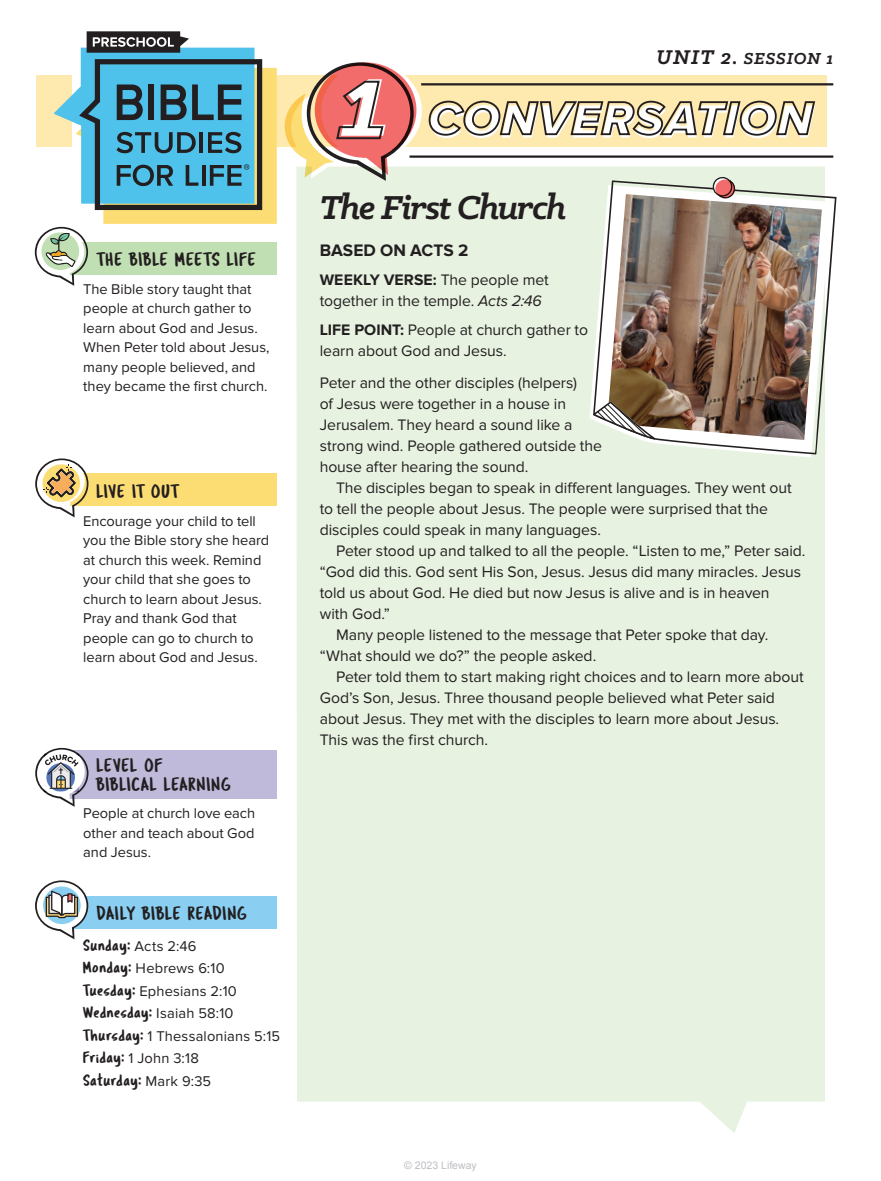
<style>
.page{position:relative;width:881px;height:1181px;background:#fff}
.page>*{position:absolute;margin:0;border:0;box-sizing:border-box;transform-origin:0 0}
.t1{font:italic 700 37.5px "Klinic Slab";letter-spacing:-.005em;color:#231f20}
.t2{font:19.5px/18.8px "Tragic Marker";letter-spacing:.03em;color:#231f20}
.t3{font:19.5px "Tragic Marker";letter-spacing:.01em;color:#231f20}
.t4{font:italic 700 18px "Klinic Slab";letter-spacing:.05em;color:#231f20}
.t5{font:700 17.25px "Proxima Nova";color:#231f20}
.t6{font:16.5px "Tragic Marker";letter-spacing:.005em;color:#231f20}
.t7{font:15.75px/21px "Proxima Nova";letter-spacing:-.005em;color:#231f20}
.t8{font:14.7px/19.5px "Proxima Nova";color:#231f20}
.t9{font:10.5px "Arial";color:#bfbfc4}
.s1{font-size:22.5px}
.s2{font-family:"Tragic Marker";font-size:16.5px}
.s3{font-family:"Proxima Nova";font-size:14.7px}
.s4{font-weight:700}
.s5{font-style:italic}
</style>
<div class="page">
<div style="left:296px;top:166px;width:528px;height:967px;background:#e7f2e1"></div>
<div style="left:61px;top:750px;width:215px;height:48px;background:#bfb9da"></div>
<div style="left:260px;top:75px;width:566px;height:71px;background:#fee9ae"></div>
<svg style="left:284px;top:62px;width:132px;height:119px"></svg>
<hr style="left:421px;top:83px;width:411px;height:2px;background:#231f20">
<hr style="left:409px;top:155px;width:423px;height:3px;background:#231f20">
<svg style="left:428px;top:100px;width:388px;height:38px"></svg>
<svg style="left:589px;top:185px;width:236px;height:272px;background:#e8f2e3"></svg>
<svg style="left:593px;top:180px;width:243px;height:274px"></svg>
<img style="left:608px;top:194px;width:213px;height:246px">
<div style="left:61px;top:896px;width:215px;height:33px;background:#8acff2"></div>
<div style="left:61px;top:473px;width:215px;height:33px;background:#fcdd74"></div>
<svg style="left:34px;top:31px;width:242px;height:255px"></svg>
<svg style="left:35px;top:458px;width:53px;height:59px"></svg>
<svg style="left:35px;top:880px;width:53px;height:59px"></svg>
<svg style="left:35px;top:747px;width:53px;height:59px"></svg>
<svg style="left:593px;top:401px;width:62px;height:38px"></svg>
<svg style="left:712px;top:177px;width:22px;height:21px"></svg>
<svg style="left:714px;top:179px;width:21px;height:19px"></svg>
<p class="t4" style="left:656px;top:47px;width:178px"><span class="s1">UNIT 2.</span> SESSION 1</p>
<p class="t2" style="left:97px;top:250px;width:161px">THE BIBLE MEETS LIFE</p>
<p class="t8" style="left:83px;top:279px;width:188px">The Bible story taught that people at church gather to learn about God and Jesus.<br>When Peter told about Jesus, many people believed, and they became the first church.</p>
<p class="t3" style="left:97px;top:479px;width:84px">LIVE IT OUT</p>
<p class="t8" style="left:83px;top:511px;width:187px">Encourage your child to tell you the Bible story she heard at church this week. Remind your child that she goes to church to learn about Jesus.<br>Pray and thank God that people can go to church to learn about God and Jesus.</p>
<p class="t2" style="left:97px;top:755px;width:136px">LEVEL OF<br>BIBLICAL LEARNING</p>
<p class="t8" style="left:83px;top:803px;width:173px;text-align:justify">People at church love each other and teach about God and Jesus.</p>
<p class="t2" style="left:97px;top:903px;width:152px">DAILY BIBLE READING</p>
<p class="t8" style="left:83px;top:934px;width:198px;line-height:22.5px"><span class="s2">Sunday:</span> Acts 2:46<br><span class="s2">Monday:</span> Hebrews 6:10<br><span class="s2">Tuesday:</span> Ephesians 2:10<br><span class="s2">Wednesday:</span> Isaiah 58:10<br><span class="s2">Thursday:</span> 1 Thessalonians 5:15<br><span class="s2">Friday:</span> 1 John 3:18</p>
<p class="t6" style="left:83px;top:1069px;width:129px">Saturday: <span class="s3">Mark 9:35</span></p>
<h1 class="t1" style="left:319px;top:183px;width:248px">The First Church</h1>
<p class="t5" style="left:319px;top:240px;width:150px">BASED ON ACTS 2</p>
<p class="t7" style="left:319px;top:269px;width:230px"><span class="s4">WEEKLY VERSE:</span> The people met together in the temple. <span class="s5">Acts 2:46</span></p>
<p class="t7" style="left:319px;top:319px;width:269px"><span class="s4">LIFE POINT:</span> People at church gather to learn about God and Jesus.</p>
<p class="t7" style="left:319px;top:372px;width:284px">Peter and the other disciples (helpers)<br>of Jesus were together in a house in Jerusalem. They heard a sound like a strong wind. People gathered outside the house after hearing the sound.</p>
<p class="t7" style="left:319px;top:477px;width:473px;text-indent:16px">The disciples began to speak in different languages. They went out to tell the people about Jesus. The people were surprised that the disciples could speak in many languages.</p>
<p class="t7" style="left:336px;top:540px;width:471px">Peter stood up and talked to all the people. “Listen to me,” Peter said.</p>
<p class="t7" style="left:319px;top:561px;width:482px">“God did this. God sent His Son, Jesus. Jesus did many miracles. Jesus</p>
<p class="t7" style="left:319px;top:582px;width:451px">told us about God. He died but now Jesus is alive and is in heaven</p>
<p class="t7" style="left:319px;top:603px;width:72px">with God.”</p>
<p class="t7" style="left:336px;top:624px;width:433px">Many people listened to the message that Peter spoke that day.</p>
<p class="t7" style="left:319px;top:645px;width:278px">“What should we do?” the people asked.</p>
<p class="t7" style="left:336px;top:666px;width:469px">Peter told them to start making right choices and to learn more about</p>
<p class="t7" style="left:319px;top:687px;width:456px">God’s Son, Jesus. Three thousand people believed what Peter said</p>
<p class="t7" style="left:319px;top:708px;width:460px">about Jesus. They met with the disciples to learn more about Jesus.</p>
<p class="t7" style="left:319px;top:729px;width:170px">This was the first church.</p>
<p class="t9" style="left:404px;top:1158px;width:74px">© 2023 Lifeway</p>
</div>
